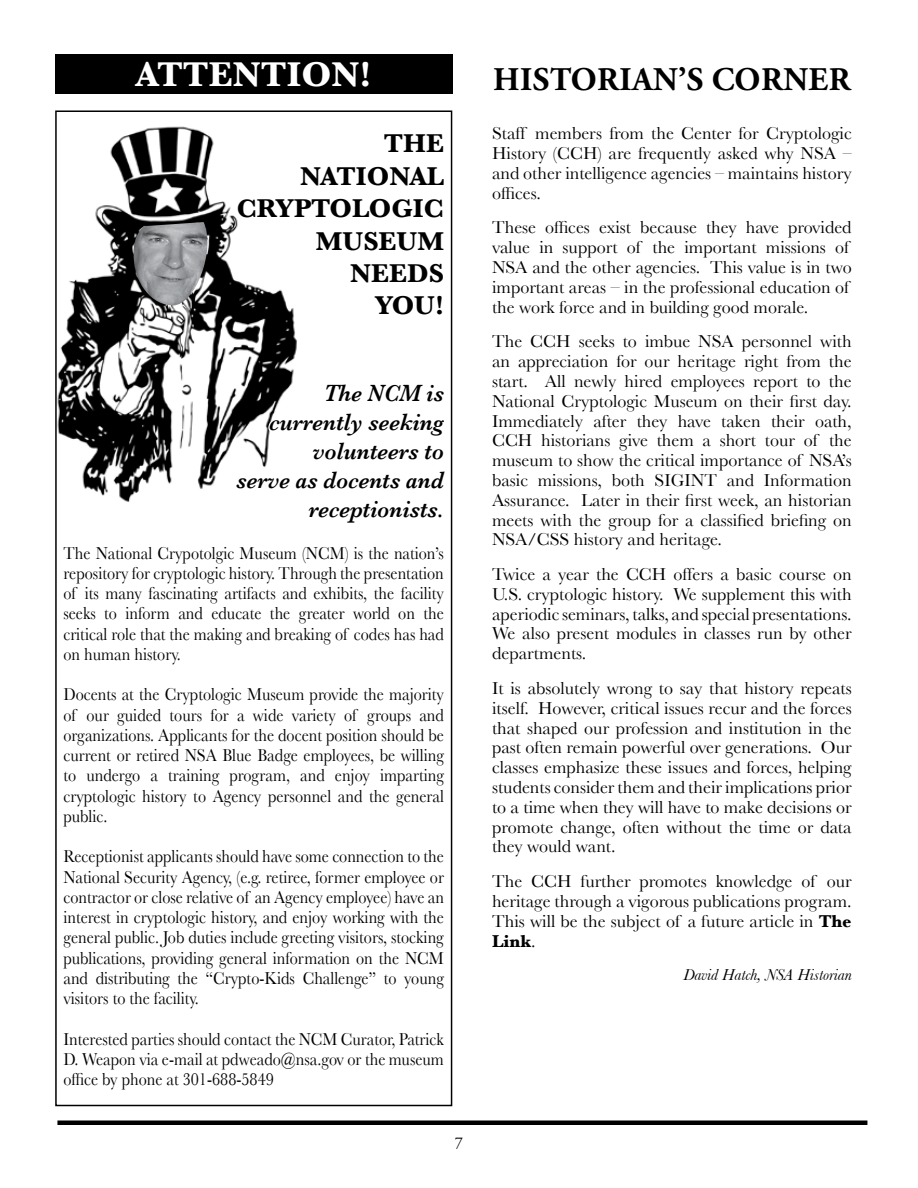
<style>
.page{position:relative;width:918px;height:1188px;background:#fff}
.page>*{position:absolute;margin:0;border:0;box-sizing:border-box;transform-origin:0 0}
.t1{font:700 36px "Baskerville";color:#fff}
.t2{font:700 33px "Adobe Garamond Pro";color:#000}
.t3{font:700 27px/32.4px "Baskerville";color:#000;text-align:right}
.t4{font:italic 600 24px/28.8px "Baskerville";color:#000;text-align:right;scale:.94 1}
.t5{font:18px/19.8px "Baskerville";color:#000;text-align:justify}
.t6{font:18px/20.2px "Baskerville";color:#000;text-align:justify;scale:.9 1}
.t7{font:italic 16.5px "Baskerville";color:#000}
.t8{font:16.5px "Adobe Garamond Pro";color:#000}
.s1{font-weight:700}
</style>
<div class="page">
<div style="left:57px;top:1120px;width:810px;height:5px;background:#000"></div>
<div style="left:55px;top:54px;width:397px;height:40px;background:#000"></div>
<img style="left:58px;top:126px;width:239px;height:376px">
<img style="left:134px;top:222px;width:75px;height:83px">
<svg style="left:233px;top:371px;width:64px;height:131px"></svg>
<div style="left:55px;top:110px;width:397px;height:996px;border:2px solid #000"></div>
<h1 class="t1" style="left:136px;top:53px;width:237px">ATTENTION!</h1>
<h3 class="t3" style="left:237px;top:127px;width:209px">THE<br>NATIONAL<br>CRYPTOLOGIC<br>MUSEUM<br>NEEDS<br>YOU!</h3>
<h3 class="t4" style="left:237px;top:379px;width:222px">The NCM is currently seeking volunteers to<br>serve as docents and receptionists.</h3>
<p class="t6" style="left:63px;top:543px;width:424px">The National Crypotolgic Museum (NCM) is the nation’s repository for cryptologic history. Through the presentation of its many fascinating artifacts and exhibits, the facility seeks to inform and educate the greater world on the critical role that the making and breaking of codes has had on human history.</p>
<p class="t6" style="left:63px;top:684px;width:424px">Docents at the Cryptologic Museum provide the majority of our guided tours for a wide variety of groups and organizations. Applicants for the docent position should be current or retired NSA Blue Badge employees, be willing to undergo a training program, and enjoy imparting cryptologic history to Agency personnel and the general public.</p>
<p class="t6" style="left:63px;top:846px;width:424px">Receptionist applicants should have some connection to the National Security Agency, (e.g. retiree, former employee or contractor or close relative of an Agency employee) have an interest in cryptologic history, and enjoy working with the general public. Job duties include greeting visitors, stocking publications, providing general information on the NCM and distributing the “Crypto-Kids Challenge” to young visitors to the facility.</p>
<p class="t6" style="left:63px;top:1029px;width:424px">Interested parties should contact the NCM Curator, Patrick D. Weapon via e-mail at pdweado@nsa.gov or the museum office by phone at 301-688-5849</p>
<p class="t8" style="left:455px;top:1132px;width:10px">7</p>
<h2 class="t2" style="left:493px;top:60px;width:48px">HISTORIAN</h2>
<h2 class="t2" style="left:678px;top:60px;width:58px">’S CORNER</h2>
<p class="t5" style="left:492px;top:123px;width:361px">Staff members from the Center for Cryptologic History (CCH) are frequently asked why NSA – and other intelligence agencies – maintains history offices.</p>
<p class="t5" style="left:492px;top:217px;width:361px;text-align:left">These offices exist because they have provided value in support of the important missions of NSA and the other agencies. This value is in two important areas – in the professional education of the work force and in building good morale.</p>
<p class="t5" style="left:492px;top:331px;width:361px">The CCH seeks to imbue NSA personnel with an appreciation for our heritage right from the start. All newly hired employees report to the National Cryptologic Museum on their first day.<br>Immediately after they have taken their oath, CCH historians give them a short tour of the museum to show the critical importance of NSA’s basic missions, both SIGINT and Information Assurance. Later in their first week, an historian meets with the group for a classified briefing on NSA/CSS history and heritage.</p>
<p class="t5" style="left:492px;top:564px;width:361px">Twice a year the CCH offers a basic course on U.S. cryptologic history. We supplement this with aperiodic seminars, talks, and special presentations.<br>We also present modules in classes run by other departments.</p>
<p class="t5" style="left:492px;top:678px;width:361px">It is absolutely wrong to say that history repeats itself. However, critical issues recur and the forces that shaped our profession and institution in the past often remain powerful over generations. Our classes emphasize these issues and forces, helping students consider them and their implications prior to a time when they will have to make decisions or promote change, often without the time or data they would want.</p>
<p class="t5" style="left:492px;top:871px;width:361px">The CCH further promotes knowledge of our heritage through a vigorous publications program.<br>This will be the subject of a future article in <span class="s1">The Link</span>.</p>
<p class="t7" style="left:683px;top:965px;width:170px">David Hatch, NSA Historian</p>
</div>
